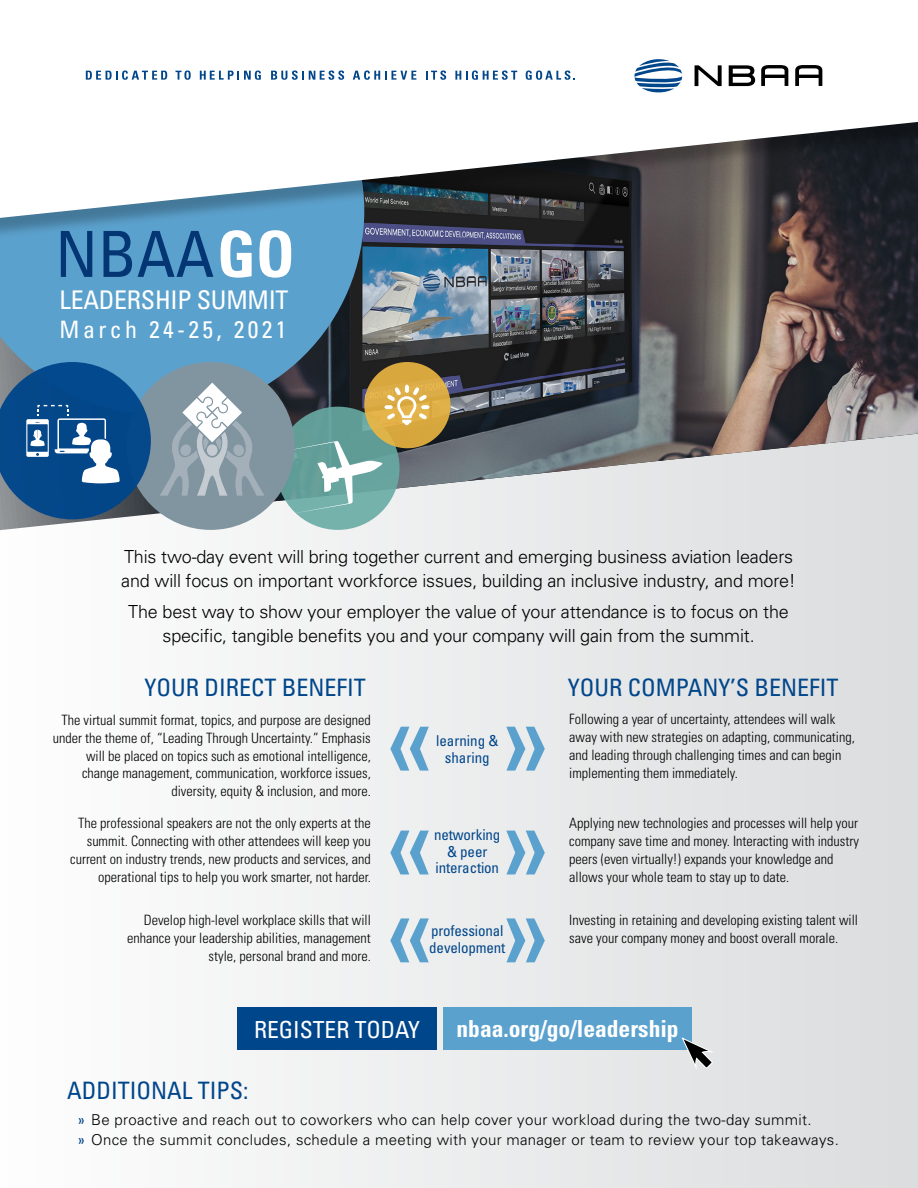
<style>
.page{position:relative;width:918px;height:1188px;background:#fff}
.page>*{position:absolute;margin:0;border:0;box-sizing:border-box;transform-origin:0 0}
.t1{font:condensed 112.8px "Univers";color:#5ba1cd}
.t2{font:condensed 63.6px "Univers";color:#043673}
.t3{font:condensed 25.65px "Univers";letter-spacing:-.01em;color:#fff}
.t4{font:condensed 24px "Univers";color:#00468b}
.t5{font:condensed 24px "Univers";letter-spacing:.14em;color:#fff}
.t6{font:700 condensed 23.55px "Univers";color:#fff}
.t7{font:condensed 23.55px "Univers";color:#fff}
.t8{font:300 18px/24px "Univers";letter-spacing:-.01em;color:#000}
.t9{font:300 15px/19.5px "Univers";letter-spacing:.02em;color:#000}
.t10{font:condensed 15px/16.5px "Univers";letter-spacing:-.01em;color:#00468b;text-align:center}
.t11{font:300 condensed 14.25px/18px "Univers";color:#000;text-align:right}
.s1{font-weight:700;color:#fff}
.s2{font-weight:400;font-stretch:condensed;color:#00468b}
</style>
<div class="page">
<div style="left:0;top:0;width:918px;height:1188px;background:linear-gradient(to right,#fefefe,#dbddde)"></div>
<svg style="left:0;top:505px;width:918px;height:43px;fill:#e9eaeb"></svg>
<img style="left:271px;top:245px;width:647px;height:260px">
<svg style="left:0;top:245px;width:364px;height:170px;background:#538eb5"></svg>
<div style="left:0;top:0;width:918px;height:245px;background:#000;opacity:.25"></div>
<svg style="left:0;top:0;width:918px;height:218px"></svg>
<svg style="left:86px;top:70px;width:81px;height:10px"></svg>
<svg style="left:175px;top:70px;width:16px;height:10px"></svg>
<svg style="left:200px;top:70px;width:61px;height:10px"></svg>
<svg style="left:271px;top:71px;width:73px;height:9px"></svg>
<svg style="left:353px;top:70px;width:63px;height:10px"></svg>
<svg style="left:426px;top:71px;width:20px;height:9px"></svg>
<svg style="left:455px;top:70px;width:62px;height:10px"></svg>
<svg style="left:526px;top:70px;width:49px;height:10px"></svg>
<svg style="left:634px;top:57px;width:48px;height:37px"></svg>
<svg style="left:695px;top:65px;width:27px;height:21px"></svg>
<svg style="left:729px;top:65px;width:26px;height:21px"></svg>
<svg style="left:761px;top:65px;width:27px;height:21px"></svg>
<svg style="left:795px;top:65px;width:27px;height:21px"></svg>
<svg style="left:276px;top:407px;width:124px;height:123px;background:#68a49e"></svg>
<svg style="left:275px;top:441px;width:108px;height:73px"></svg>
<div style="left:237px;top:1007px;width:200px;height:43px;background:#00468b"></div>
<div style="left:443px;top:1007px;width:249px;height:43px;background:#5ba1cd"></div>
<svg style="left:680px;top:1036px;width:37px;height:37px"></svg>
<div style="left:127px;top:362px;width:168px;height:168px;background:#8195a1;border-radius:50%"></div>
<svg style="left:160px;top:383px;width:104px;height:113px"></svg>
<svg style="left:0;top:362px;width:151px;height:157px;background:#2e6396"></svg>
<svg style="left:364px;top:362px;width:87px;height:86px;background:#d7a942"></svg>
<svg style="left:384px;top:385px;width:45px;height:40px"></svg>
<div style="left:390px;top:727px;width:39px;height:44px;background:#eeefef"></div>
<div style="left:390px;top:831px;width:39px;height:43px;background:#eeefef"></div>
<div style="left:390px;top:918px;width:39px;height:44px;background:#eeefef"></div>
<h2 class="t2" style="left:55px;top:214px;width:241px">NBAA <span class="s1">GO</span></h2>
<h3 class="t3" style="left:60px;top:284px;width:230px">LEADERSHIP SUMMIT</h3>
<h3 class="t5" style="left:60px;top:314px;width:228px">March 24-25, 2021</h3>
<p class="t8" style="left:121px;top:545px;width:676px">This two-day event will bring together current and emerging business aviation leaders and will focus on important workforce issues, building an inclusive industry, and more!</p>
<p class="t8" style="left:128px;top:600px;width:662px;text-align:center">The best way to show your employer the value of your attendance is to focus on the specific, tangible benefits you and your company will gain from the summit.</p>
<h3 class="t4" style="left:144px;top:673px;width:223px">YOUR DIRECT BENEFIT</h3>
<h3 class="t4" style="left:568px;top:673px;width:272px">YOUR COMPANY’S BENEFIT</h3>
<p class="t11" style="left:53px;top:710px;width:320px">The virtual summit format, topics, and purpose are designed under the theme of, “Leading Through Uncertainty.” Emphasis will be placed on topics such as emotional intelligence, change management, communication, workforce issues, diversity, equity &amp; inclusion, and more.</p>
<p class="t11" style="left:569px;top:710px;width:287px;text-align:left">Following a year of uncertainty, attendees will walk away with new strategies on adapting, communicating, and leading through challenging times and can begin</p>
<h1 class="t1" style="left:498px;top:668px;width:52px">»</h1>
<p class="t10" style="left:436px;top:732px;width:64px">learning &amp; sharing</p>
<p class="t11" style="left:569px;top:764px;width:170px">implementing them immediately.</p>
<p class="t11" style="left:70px;top:814px;width:302px">The professional speakers are not the only experts at the summit. Connecting with other attendees will keep you current on industry trends, new products and services, and operational tips to help you work smarter, not harder.</p>
<p class="t11" style="left:569px;top:814px;width:291px;text-align:justify">Applying new technologies and processes will help your company save time and money. Interacting with industry peers (even virtually!) expands your knowledge and</p>
<p class="t10" style="left:434px;top:826px;width:68px">networking &amp; peer interaction</p>
<h1 class="t1" style="left:498px;top:772px;width:52px">»</h1>
<p class="t11" style="left:569px;top:868px;width:221px">allows your whole team to stay up to date.</p>
<p class="t11" style="left:127px;top:911px;width:245px">Develop high-level workplace skills that will enhance your leadership abilities, management style, personal brand and more.</p>
<p class="t11" style="left:569px;top:911px;width:290px;text-align:left">Investing in retaining and developing existing talent will save your company money and boost overall morale.</p>
<h1 class="t1" style="left:498px;top:859px;width:52px">»</h1>
<p class="t10" style="left:429px;top:923px;width:77px;text-align:left">professional development</p>
<h3 class="t7" style="left:254px;top:1014px;width:167px">REGISTER TODAY</h3>
<h3 class="t6" style="left:457px;top:1015px;width:224px">nbaa.org/go/leadership</h3>
<h3 class="t4" style="left:67px;top:1075px;width:183px">ADDITIONAL TIPS:</h3>
<p class="t9" style="left:78px;top:1110px;width:763px"><span class="s2">»</span> Be proactive and reach out to coworkers who can help cover your workload during the two-day summit.<br><span class="s2">»</span> Once the summit concludes, schedule a meeting with your manager or team to review your top takeaways.</p>
</div>
